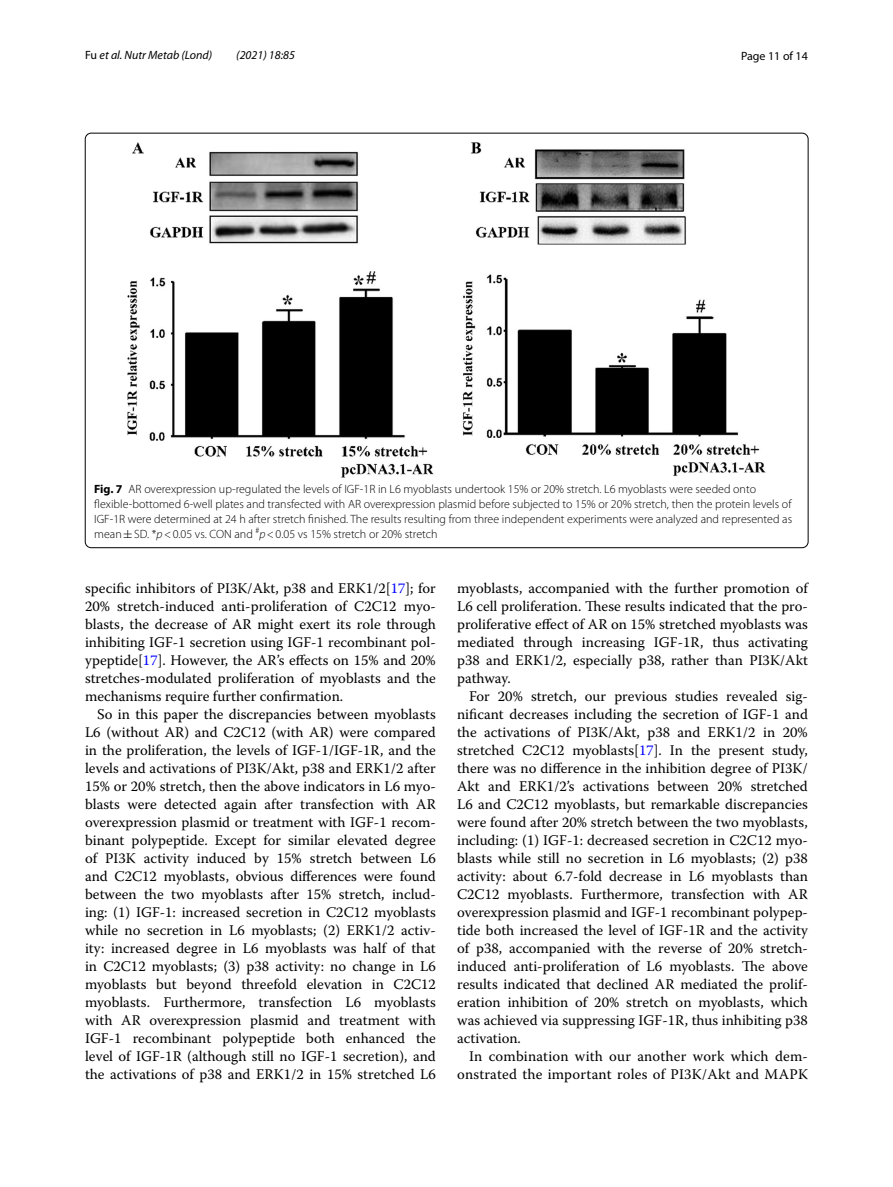
<style>
.page{position:relative;width:893px;height:1187px;background:#fff}
.page>*{position:absolute;margin:0;border:0;box-sizing:border-box;transform-origin:0 0}
.t1{font:14.7px/18px "Warnock Pro";color:#000;text-align:justify}
.t2{font:300 12px/15px "Myriad Pro";color:#000}
.t3{font:italic 12px "Myriad Pro";color:#000}
.t4{font:12px "Myriad Pro";color:#000}
.s1{font-style:normal}
.s2{font-weight:700}
.s3{font-family:"MTSY";font-weight:400}
.s4{font-style:italic}
.s5{color:#00f}
</style>
<div class="page">
<img style="left:128px;top:142px;width:638px;height:335px">
<p class="t3" style="left:85px;top:48px;width:129px"><span class="s1">Fu</span> et al. Nutr Metab (Lond)</p>
<p class="t3" style="left:236px;top:48px;width:60px">(2021) 18:85</p>
<p class="t4" style="left:741px;top:48px;width:68px">Page 11 of 14</p>
<p class="t2" style="left:94px;top:481px;width:699px"><span class="s2">Fig. 7</span> AR overexpression up-regulated the levels of IGF-1R in L6 myoblasts undertook 15% or 20% stretch. L6 myoblasts were seeded onto flexible-bottomed 6-well plates and transfected with AR overexpression plasmid before subjected to 15% or 20% stretch, then the protein levels of IGF-1R were determined at 24 h after stretch finished. The results resulting from three independent experiments were analyzed and represented as mean<span class="s3">±</span>SD. *<span class="s4">p</span>&lt;0.05 vs. CON and <sup>#</sup><span class="s4">p</span>&lt;0.05 vs 15% stretch or 20% stretch</p>
<p class="t1" style="left:85px;top:579px;width:352px">specific inhibitors of PI3K/Akt, p38 and ERK1/2[<span class="s5">17</span>]; for 20% stretch-induced anti-proliferation of C2C12 myo&shy;blasts, the decrease of AR might exert its role through inhibiting IGF-1 secretion using IGF-1 recombinant pol&shy;ypeptide[<span class="s5">17</span>]. However, the AR’s effects on 15% and 20% stretches-modulated proliferation of myoblasts and the mechanisms require further confirmation.</p>
<p class="t1" style="left:85px;top:705px;width:352px;text-indent:12px">So in this paper the discrepancies between myoblasts L6 (without AR) and C2C12 (with AR) were compared in the proliferation, the levels of IGF-1/IGF-1R, and the levels and activations of PI3K/Akt, p38 and ERK1/2 after 15% or 20% stretch, then the above indicators in L6 myo&shy;blasts were detected again after transfection with AR overexpression plasmid or treatment with IGF-1 recom&shy;binant polypeptide. Except for similar elevated degree of PI3K activity induced by 15% stretch between L6 and C2C12 myoblasts, obvious differences were found between the two myoblasts after 15% stretch, includ&shy;ing: (1) IGF-1: increased secretion in C2C12 myoblasts while no secretion in L6 myoblasts; (2) ERK1/2 activ&shy;ity: increased degree in L6 myoblasts was half of that in C2C12 myoblasts; (3) p38 activity: no change in L6 myoblasts but beyond threefold elevation in C2C12 myoblasts. Furthermore, transfection L6 myoblasts with AR overexpression plasmid and treatment with IGF-1 recombinant polypeptide both enhanced the level of IGF-1R (although still no IGF-1 secretion), and the activations of p38 and ERK1/2 in 15% stretched L6</p>
<p class="t1" style="left:457px;top:578px;width:352px">myoblasts, accompanied with the further promotion of L6 cell proliferation. These results indicated that the pro&shy;proliferative effect of AR on 15% stretched myoblasts was mediated through increasing IGF-1R, thus activating p38 and ERK1/2, especially p38, rather than PI3K/Akt pathway.</p>
<p class="t1" style="left:457px;top:686px;width:352px;text-indent:12px">For 20% stretch, our previous studies revealed sig&shy;nificant decreases including the secretion of IGF-1 and the activations of PI3K/Akt, p38 and ERK1/2 in 20% stretched C2C12 myoblasts[<span class="s5">17</span>]. In the present study, there was no difference in the inhibition degree of PI3K/ Akt and ERK1/2’s activations between 20% stretched L6 and C2C12 myoblasts, but remarkable discrepancies were found after 20% stretch between the two myoblasts, including: (1) IGF-1: decreased secretion in C2C12 myo&shy;blasts while still no secretion in L6 myoblasts; (2) p38 activity: about 6.7-fold decrease in L6 myoblasts than C2C12 myoblasts. Furthermore, transfection with AR overexpression plasmid and IGF-1 recombinant polypep&shy;tide both increased the level of IGF-1R and the activity of p38, accompanied with the reverse of 20% stretch&shy;induced anti-proliferation of L6 myoblasts. The above results indicated that declined AR mediated the prolif&shy;eration inhibition of 20% stretch on myoblasts, which was achieved via suppressing IGF-1R, thus inhibiting p38 activation.</p>
<p class="t1" style="left:457px;top:1047px;width:352px;text-align:right">In combination with our another work which dem&shy;onstrated the important roles of PI3K/Akt and MAPK</p>
</div>
